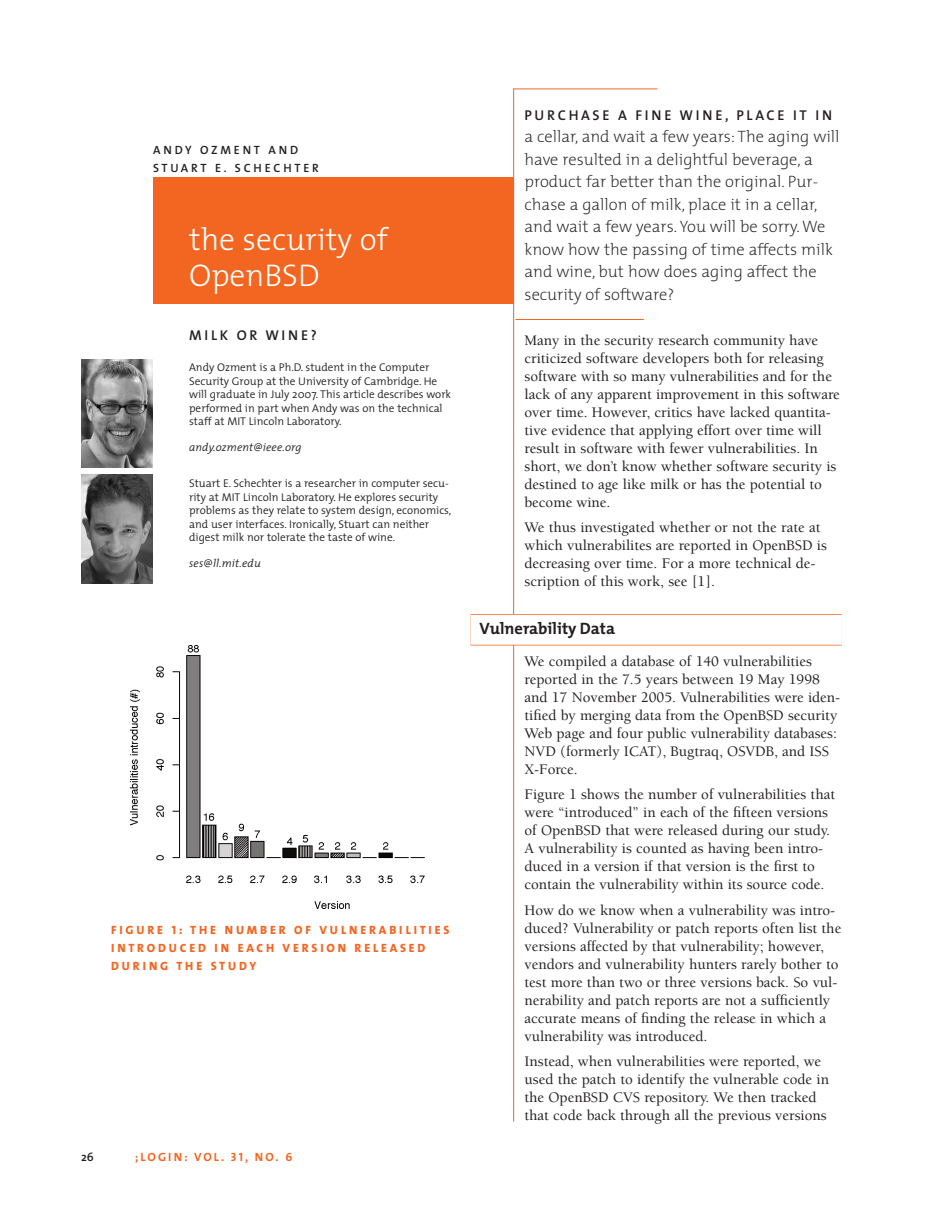
<style>
.page{position:relative;width:932px;height:1229px;background:#fff}
.page>*{position:absolute;margin:0;border:0;box-sizing:border-box;transform-origin:0 0}
.t1{font:300 31.5px/36px "The Mix";color:#fff}
.t2{font:200 16.5px/22.5px "The Mix";color:#231f20}
.t3{font:700 16.5px "The Mix";color:#231f20}
.t4{font:500 15px/18px "Berkeley";color:#231f20}
.t5{font:600 14.25px "The Mix";letter-spacing:.185em;color:#231f20}
.t6{font:12px/18px "The Mix Extra Bold Caps";letter-spacing:.235em;color:#f36621}
.t7{font:12px/18px "The Mix Semi Bold Caps";letter-spacing:.235em;color:#231f20}
.t8{font:12px "The Mix Bold Caps";letter-spacing:.175em;color:#f36621}
.t9{font:600 12px "The Mix";color:#231f20}
.t10{font:300 11.25px/13.5px "The Mix";color:#231f20}
.t11{font:italic 300 11.25px "The Mix";letter-spacing:.01em;color:#231f20}
</style>
<div class="page">
<hr style="left:513px;top:89px;width:1px;height:1032px;background:#f36621">
<hr style="left:513px;top:88px;width:144px;height:1px;background:#f36621">
<div style="left:153px;top:178px;width:361px;height:126px;background:#f36621"></div>
<img style="left:81px;top:359px;width:72px;height:108px">
<img style="left:130px;top:645px;width:294px;height:264px">
<img style="left:81px;top:475px;width:72px;height:108px">
<hr style="left:515px;top:319px;width:129px;height:1px;background:#f36621">
<div style="left:470px;top:614px;width:372px;height:31px;background:#fcd9c8"></div>
<div style="left:470px;top:614px;width:372px;height:30px;background:#fff"></div>
<p class="t7" style="left:153px;top:142px;width:167px">ANDY OZMENT AND<br>STUART E. SCHECHTER</p>
<h1 class="t1" style="left:189px;top:225px;width:200px">the security of<br>OpenBSD</h1>
<p class="t5" style="left:189px;top:330px;width:129px">MILK OR WINE?</p>
<p class="t10" style="left:189px;top:362px;width:263px">Andy Ozment is a Ph.D. student in the Computer Security Group at the University of Cambridge. He will graduate in July 2007. This article describes work performed in part when Andy was on the technical staff at MIT Lincoln Laboratory.</p>
<p class="t11" style="left:189px;top:443px;width:114px">andy.ozment@ieee.org</p>
<p class="t10" style="left:189px;top:478px;width:264px">Stuart E. Schechter is a researcher in computer secu&shy;rity at MIT Lincoln Laboratory. He explores security problems as they relate to system design, economics, and user interfaces. Ironically, Stuart can neither digest milk nor tolerate the taste of wine.</p>
<p class="t11" style="left:189px;top:559px;width:73px">ses@ll.mit.edu</p>
<p class="t6" style="left:111px;top:921px;width:340px">FIGURE 1: THE NUMBER OF VULNERABILITIES<br>INTRODUCED IN EACH VERSION RELEASED<br>DURING THE STUDY</p>
<p class="t9" style="left:81px;top:1153px;width:14px">26</p>
<p class="t8" style="left:135px;top:1153px;width:159px">;LOGIN: VOL. 31, NO. 6</p>
<p class="t5" style="left:524px;top:110px;width:309px">PURCHASE A FINE WINE, PLACE IT IN</p>
<p class="t2" style="left:524px;top:127px;width:316px">a cellar, and wait a few years: The aging will have resulted in a delightful beverage, a product far better than the original. Pur&shy;chase a gallon of milk, place it in a cellar, and wait a few years. You will be sorry.We know how the passing of time affects milk and wine, but how does aging affect the security of software?</p>
<p class="t4" style="left:524px;top:332px;width:317px">Many in the security research community have criticized software developers both for releasing software with so many vulnerabilities and for the lack of any apparent improvement in this software over time. However, critics have lacked quantita&shy;tive evidence that applying effort over time will result in software with fewer vulnerabilities. In short, we don’t know whether software security is destined to age like milk or has the potential to become wine.</p>
<p class="t4" style="left:524px;top:520px;width:304px">We thus investigated whether or not the rate at which vulnerabilites are reported in OpenBSD is decreasing over time. For a more technical de&shy;scription of this work, see [1].</p>
<p class="t3" style="left:479px;top:622px;width:137px">Vulnerability Data</p>
<p class="t4" style="left:524px;top:653px;width:317px">We compiled a database of 140 vulnerabilities reported in the 7.5 years between 19 May 1998 and 17 November 2005. Vulnerabilities were iden&shy;tified by merging data from the OpenBSD security Web page and four public vulnerability databases:<br>NVD (formerly ICAT), Bugtraq, OSVDB, and ISS X-Force.</p>
<p class="t4" style="left:524px;top:787px;width:312px">Figure 1 shows the number of vulnerabilities that were “introduced” in each of the fifteen versions of OpenBSD that were released during our study.<br>A vulnerability is counted as having been intro&shy;duced in a version if that version is the first to contain the vulnerability within its source code.</p>
<p class="t4" style="left:524px;top:902px;width:318px">How do we know when a vulnerability was intro&shy;duced? Vulnerability or patch reports often list the versions affected by that vulnerability; however, vendors and vulnerability hunters rarely bother to test more than two or three versions back. So vul&shy;nerability and patch reports are not a sufficiently accurate means of finding the release in which a vulnerability was introduced.</p>
<p class="t4" style="left:524px;top:1054px;width:306px">Instead, when vulnerabilities were reported, we used the patch to identify the vulnerable code in the OpenBSD CVS repository. We then tracked that code back through all the previous versions</p>
</div>
